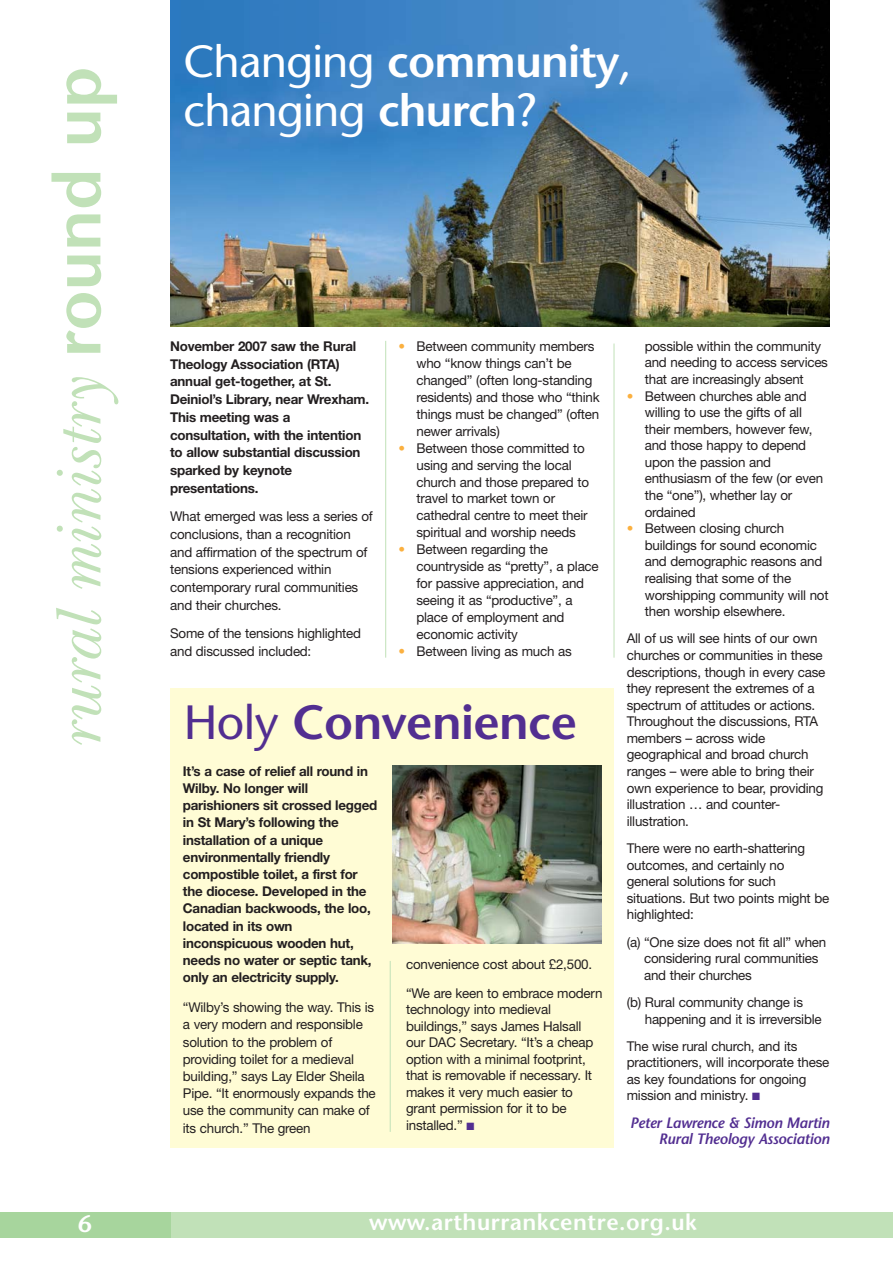
<style>
.page{position:relative;width:893px;height:1263px;background:#fff}
.page>*{position:absolute;margin:0;border:0;box-sizing:border-box;transform-origin:0 0}
.t1{font:italic 66.6px "New Baskerville";color:#c1e1b8}
.t2{font:600 48px "Stone Sans";letter-spacing:-.01em;color:#522e91}
.t3{font:45px/49.5px "Stone Sans";letter-spacing:-.015em;color:#fff}
.t4{font:600 24px "Stone Sans";color:#fff}
.t5{font:600 22.5px "Stone Sans";letter-spacing:.025em;color:#fff}
.t6{font:italic 600 15px/16.6px "Stone Sans";letter-spacing:-.015em;color:#522e91;text-align:right}
.t7{font:13.5px/16.6px "Helvetica Neue";letter-spacing:-.015em;color:#231f20}
.t8{font:700 13.5px/17.2px "Helvetica Neue";letter-spacing:-.015em;color:#231f20}
.s1{font-family:"Stone Sans";font-weight:600;font-style:normal}
.s2{font-weight:600}
.s3{color:#fbb03f}
.s4{font-weight:400}
.s5{color:#522e91}
</style>
<div class="page">
<div style="left:170px;top:689px;width:444px;height:459px;background:#fffcd5"></div>
<hr style="left:385px;top:341px;width:1px;height:317px;background:#c1e1b8">
<hr style="left:613px;top:344px;width:1px;height:314px;background:#c1e1b8">
<hr style="left:390px;top:961px;width:1px;height:171px;background:#c1e1b8">
<div style="left:1px;top:1212px;width:891px;height:25px;background:#c1e1b8"></div>
<div style="left:0;top:1212px;width:170px;height:25px;background:#a7d59d"></div>
<img style="left:393px;top:765px;width:208px;height:179px">
<img style="left:170px;top:0;width:659px;height:326px">
<h1 class="t1" style="left:56px;top:749px;width:684px;rotate:-90deg">rural ministry <span class="s1">round up</span></h1>
<h3 class="t3" style="left:183px;top:41px;width:450px">Changing <span class="s2">community</span>, changing <span class="s2">church</span>?</h3>
<p class="t8" style="left:170px;top:338px;width:200px;line-height:17.7px">November 2007 saw the Rural<br>Theology Association (RTA) annual get-together, at St.<br>Deiniol’s Library, near Wrexham.<br>This meeting was a consultation, with the intention to allow substantial discussion sparked by keynote presentations.</p>
<p class="t7" style="left:170px;top:509px;width:204px;line-height:17.7px">What emerged was less a series of conclusions, than a recognition and affirmation of the spectrum of tensions experienced within contemporary rural communities and their churches.</p>
<p class="t7" style="left:170px;top:626px;width:192px;line-height:17.7px">Some of the tensions highlighted and discussed included:</p>
<p class="t7" style="left:416px;top:339px;width:185px;text-indent:-18px"><span class="s3">•</span> Between community members who “know things can’t be changed” (often long-standing residents) and those who “think things must be changed” (often newer arrivals)</p>
<p class="t7" style="left:416px;top:441px;width:174px;text-indent:-18px"><span class="s3">•</span> Between those committed to using and serving the local church and those prepared to travel to market town or cathedral centre to meet their spiritual and worship needs</p>
<p class="t7" style="left:416px;top:542px;width:184px;text-indent:-18px"><span class="s3">•</span> Between regarding the countryside as “pretty”, a place for passive appreciation, and seeing it as “productive”, a place of employment and economic activity</p>
<p class="t7" style="left:398px;top:644px;width:175px"><span class="s3">•</span> Between living as much as</p>
<h2 class="t2" style="left:184px;top:704px;width:395px"><span class="s4">Holy</span> Convenience</h2>
<p class="t8" style="left:183px;top:764px;width:196px">It’s a case of relief all round in<br>Wilby. No longer will parishioners sit crossed legged in St Mary’s following the installation of a unique environmentally friendly compostible toilet, a first for the diocese. Developed in the<br>Canadian backwoods, the loo, located in its own inconspicuous wooden hut, needs no water or septic tank, only an electricity supply.</p>
<p class="t7" style="left:183px;top:1000px;width:194px;line-height:17.2px">“Wilby’s showing the way. This is a very modern and responsible solution to the problem of providing toilet for a medieval building,” says Lay Elder Sheila<br>Pipe. “It enormously expands the use the community can make of its church.” The green</p>
<p class="t7" style="left:406px;top:950px;width:198px;line-height:29.2px">convenience cost about £2,500. “We are keen to embrace modern</p>
<p class="t7" style="left:406px;top:1003px;width:189px">technology into medieval buildings,” says James Halsall our DAC Secretary. “It’s a cheap option with a minimal footprint, that is removable if necessary. It makes it very much easier to grant permission for it to be installed.” <span class="s5">■</span></p>
<p class="t7" style="left:644px;top:339px;width:185px">possible within the community and needing to access services that are increasingly absent</p>
<p class="t7" style="left:644px;top:389px;width:180px;text-indent:-18px"><span class="s3">•</span> Between churches able and willing to use the gifts of all their members, however few, and those happy to depend upon the passion and enthusiasm of the few (or even the “one”), whether lay or ordained</p>
<p class="t7" style="left:644px;top:521px;width:185px;text-indent:-18px"><span class="s3">•</span> Between closing church buildings for sound economic and demographic reasons and realising that some of the worshipping community will not then worship elsewhere.</p>
<p class="t7" style="left:626px;top:632px;width:200px">All of us will see hints of our own churches or communities in these descriptions, though in every case they represent the extremes of a spectrum of attitudes or actions.<br>Throughout the discussions, RTA members – across wide geographical and broad church ranges – were able to bring their own experience to bear, providing illustration … and counter&shy;illustration.</p>
<p class="t7" style="left:626px;top:841px;width:204px">There were no earth-shattering outcomes, and certainly no general solutions for such situations. But two points might be highlighted:</p>
<p class="t7" style="left:644px;top:935px;width:184px;text-indent:-17px">(a) “One size does not fit all” when considering rural communities and their churches</p>
<p class="t7" style="left:644px;top:995px;width:178px;text-indent:-18px">(b) Rural community change is happening and it is irreversible</p>
<p class="t7" style="left:626px;top:1039px;width:204px">The wise rural church, and its practitioners, will incorporate these as key foundations for ongoing mission and ministry. <span class="s5">■</span></p>
<p class="t6" style="left:630px;top:1116px;width:201px">Peter Lawrence &amp; Simon Martin<br>Rural Theology Association</p>
<h3 class="t4" style="left:78px;top:1215px;width:15px">6</h3>
<h3 class="t5" style="left:369px;top:1214px;width:329px">www.arthurrankcentre.org.uk</h3>
</div>
